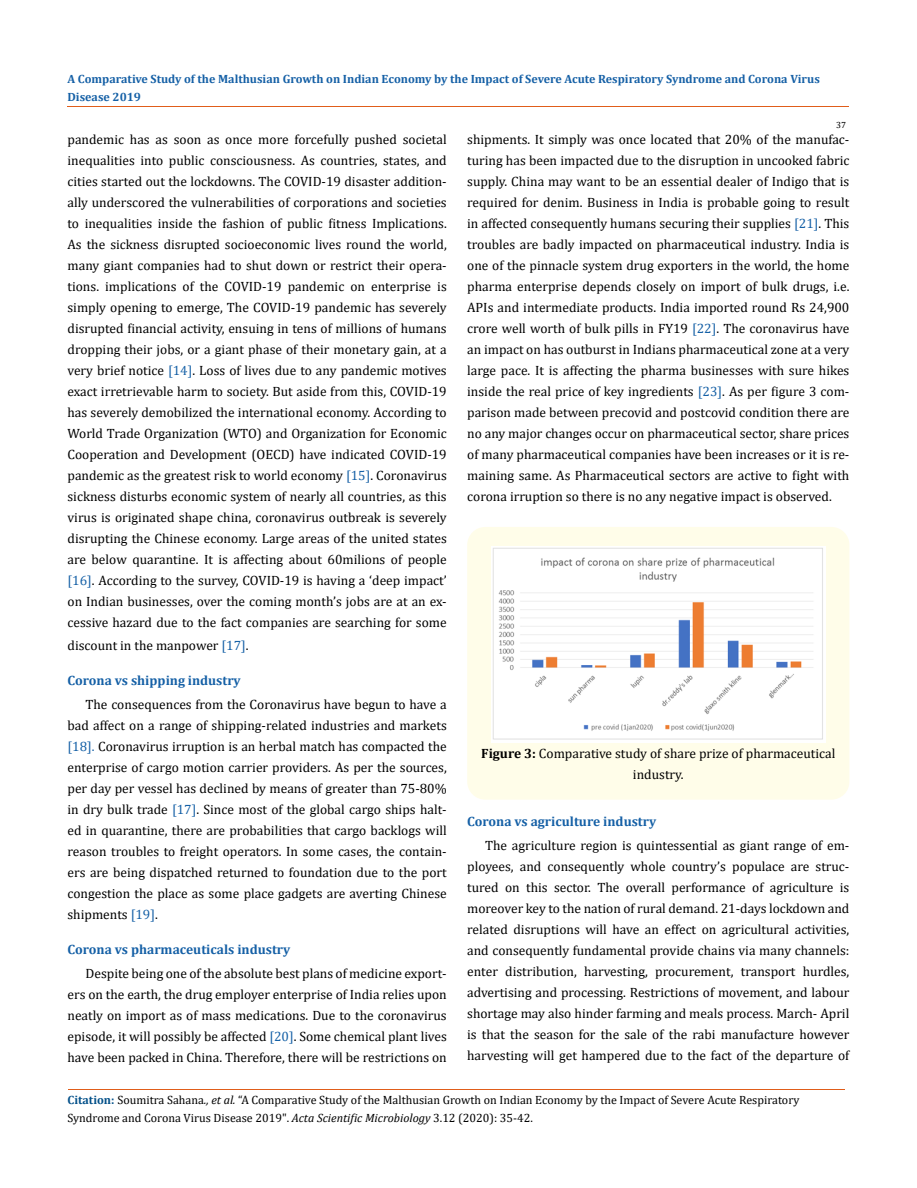
<style>
.page{position:relative;width:917px;height:1188px;background:#fff}
.page>*{position:absolute;margin:0;border:0;box-sizing:border-box;transform-origin:0 0}
.t1{font:13.5px/21px "Cambria";color:#000;text-align:justify}
.t2{font:700 13.5px "Cambria";color:#1560a6}
.t3{font:12px/18px "Cambria";color:#000}
.t4{font:700 12px/18px "Cambria";color:#1560a6}
.t5{font:9px "Cambria";color:#000}
.s1{color:#1560a6}
.s2{font-weight:700}
.s3{font-weight:700;color:#035089}
.s4{font-style:italic}
</style>
<div class="page">
<hr style="left:67px;top:106px;width:782px;height:1px;background:#e05d1a">
<div style="left:467px;top:527px;width:382px;height:273px;background:#fffde9;border-radius:18px"></div>
<img style="left:491px;top:547px;width:334px;height:196px">
<hr style="left:69px;top:1089px;width:775px;height:1px;background:#e05d1a">
<p class="t4" style="left:67px;top:69px;width:753px">A Comparative Study of the Malthusian Growth on Indian Economy by the Impact of Severe Acute Respiratory Syndrome and Corona Virus<br>Disease 2019</p>
<p class="t1" style="left:67px;top:129px;width:381px">pandemic has as soon as once more forcefully pushed societal inequalities into public consciousness. As countries, states, and cities started out the lockdowns. The COVID-19 disaster addition&shy;ally underscored the vulnerabilities of corporations and societies to inequalities inside the fashion of public fitness Implications.<br>As the sickness disrupted socioeconomic lives round the world, many giant companies had to shut down or restrict their opera&shy;tions. implications of the COVID-19 pandemic on enterprise is simply opening to emerge, The COVID-19 pandemic has severely disrupted financial activity, ensuing in tens of millions of humans dropping their jobs, or a giant phase of their monetary gain, at a very brief notice <span class="s1">[14]</span>. Loss of lives due to any pandemic motives exact irretrievable harm to society. But aside from this, COVID-19 has severely demobilized the international economy. According to World Trade Organization (WTO) and Organization for Economic Cooperation and Development (OECD) have indicated COVID-19 pandemic as the greatest risk to world economy <span class="s1">[15]</span>. Coronavirus sickness disturbs economic system of nearly all countries, as this virus is originated shape china, coronavirus outbreak is severely disrupting the Chinese economy. Large areas of the united states are below quarantine. It is affecting about 60milions of people <span class="s1">[16]</span>. According to the survey, COVID-19 is having a ‘deep impact’ on Indian businesses, over the coming month’s jobs are at an ex&shy;cessive hazard due to the fact companies are searching for some</p>
<p class="t1" style="left:67px;top:635px;width:183px">discount in the manpower <span class="s1">[17]</span>.</p>
<p class="t2" style="left:67px;top:671px;width:175px">Corona vs shipping industry</p>
<p class="t1" style="left:67px;top:694px;width:381px;text-indent:18px">The consequences from the Coronavirus have begun to have a bad affect on a range of shipping-related industries and markets <span class="s1">[18].</span> Coronavirus irruption is an herbal match has compacted the enterprise of cargo motion carrier providers. As per the sources, per day per vessel has declined by means of greater than 75-80% in dry bulk trade <span class="s1">[17]</span>. Since most of the global cargo ships halt&shy;ed in quarantine, there are probabilities that cargo backlogs will reason troubles to freight operators. In some cases, the contain&shy;ers are being dispatched returned to foundation due to the port congestion the place as some place gadgets are averting Chinese shipments <span class="s1">[19]</span>.</p>
<p class="t2" style="left:67px;top:940px;width:224px">Corona vs pharmaceuticals industry</p>
<p class="t1" style="left:67px;top:963px;width:381px;text-indent:18px">Despite being one of the absolute best plans of medicine export&shy;ers on the earth, the drug employer enterprise of India relies upon neatly on import as of mass medications. Due to the coronavirus episode, it will possibly be affected <span class="s1">[20]</span>. Some chemical plant lives have been packed in China. Therefore, there will be restrictions on</p>
<p class="t5" style="left:836px;top:120px;width:11px">37</p>
<p class="t1" style="left:467px;top:129px;width:384px">shipments. It simply was once located that 20% of the manufac&shy;turing has been impacted due to the disruption in uncooked fabric supply. China may want to be an essential dealer of Indigo that is required for denim. Business in India is probable going to result in affected consequently humans securing their supplies <span class="s1">[21]</span>. This troubles are badly impacted on pharmaceutical industry. India is one of the pinnacle system drug exporters in the world, the home pharma enterprise depends closely on import of bulk drugs, i.e.<br>APIs and intermediate products. India imported round Rs 24,900 crore well worth of bulk pills in FY19 <span class="s1">[22]</span>. The coronavirus have an impact on has outburst in Indians pharmaceutical zone at a very large pace. It is affecting the pharma businesses with sure hikes inside the real price of key ingredients <span class="s1">[23]</span>. As per figure 3 com&shy;parison made between precovid and postcovid condition there are no any major changes occur on pharmaceutical sector, share prices of many pharmaceutical companies have been increases or it is re&shy;maining same. As Pharmaceutical sectors are active to fight with corona irruption so there is no any negative impact is observed.</p>
<p class="t1" style="left:481px;top:743px;width:355px;text-align:center"><span class="s2">Figure 3:</span> Comparative study of share prize of pharmaceutical industry.</p>
<p class="t2" style="left:467px;top:812px;width:190px">Corona vs agriculture industry</p>
<p class="t1" style="left:467px;top:835px;width:384px;text-indent:18px">The agriculture region is quintessential as giant range of em&shy;ployees, and consequently whole country’s populace are struc&shy;tured on this sector. The overall performance of agriculture is moreover key to the nation of rural demand. 21-days lockdown and related disruptions will have an effect on agricultural activities, and consequently fundamental provide chains via many channels: enter distribution, harvesting, procurement, transport hurdles, advertising and processing. Restrictions of movement, and labour shortage may also hinder farming and meals process. March- April is that the season for the sale of the rabi manufacture however harvesting will get hampered due to the fact of the departure of</p>
<p class="t3" style="left:67px;top:1091px;width:733px"><span class="s3">Citation:</span> Soumitra Sahana<span class="s4">., et al.</span> “A Comparative Study of the Malthusian Growth on Indian Economy by the Impact of Severe Acute Respiratory<br>Syndrome and Corona Virus Disease 2019". <span class="s4">Acta Scientific Microbiology</span> 3.12 (2020): 35-42.</p>
</div>
